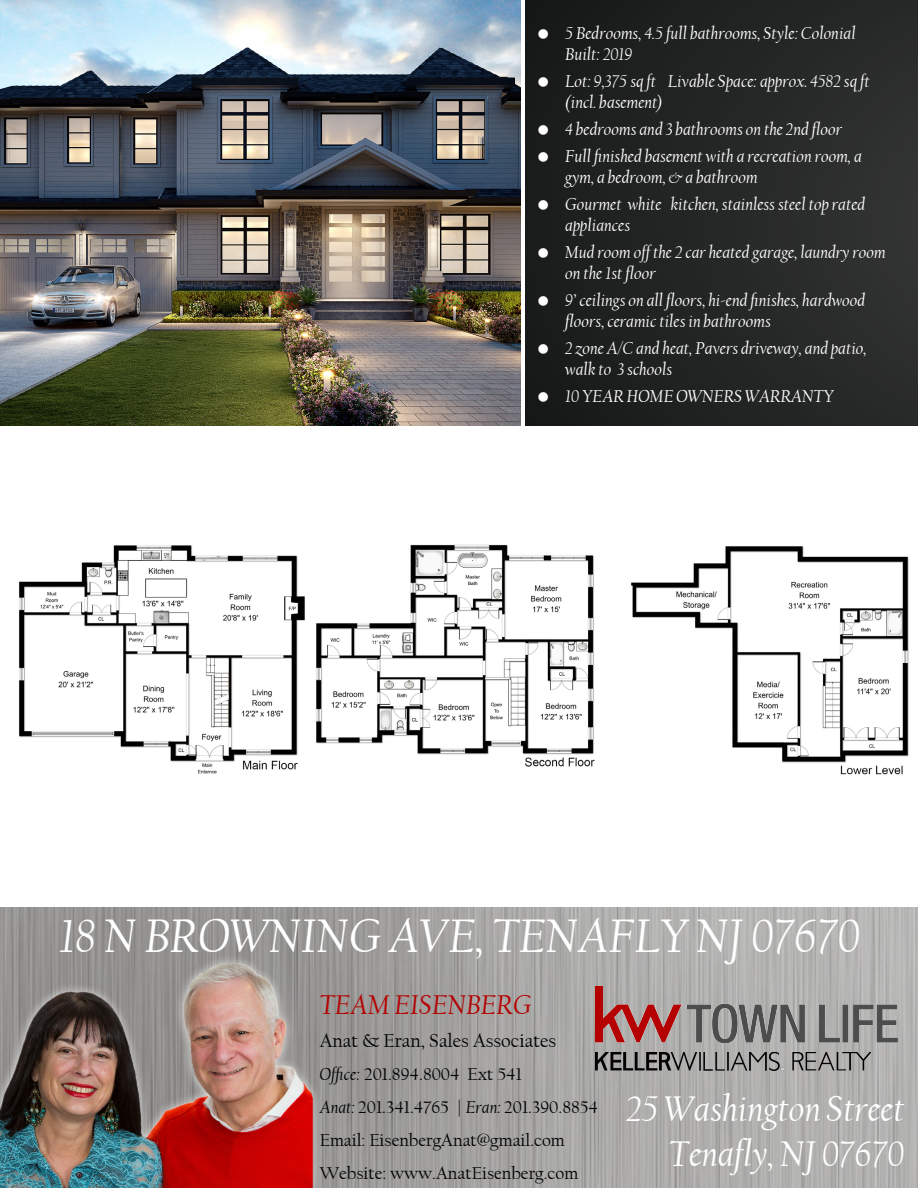
<style>
.page{position:relative;width:918px;height:1188px;background:#fff}
.page>*{position:absolute;margin:0;border:0;box-sizing:border-box;transform-origin:0 0}
.t1{font:italic 49.5px "Californian FB";color:#fff}
.t2{font:italic 37.5px "Californian FB";color:#fff}
.t3{font:italic 28.5px "Californian FB";color:#b50102}
.t4{font:19.5px "Californian FB";color:#000001}
.t5{font:italic 18px/21px "Californian FB";color:#fff}
.t6{font:18px "Californian FB";color:#000001}
.s1{font-style:italic}
</style>
<div class="page">
<img style="left:0;top:907px;width:918px;height:281px">
<img style="left:526px;top:0;width:392px;height:426px">
<img style="left:595px;top:986px;width:303px;height:84px">
<img style="left:0;top:0;width:520px;height:426px">
<div style="left:0;top:954px;width:322px;height:234px;background:#fff;opacity:.75"></div>
<img style="left:0;top:949px;width:315px;height:239px">
<img style="left:19px;top:544px;width:576px;height:230px">
<img style="left:631px;top:546px;width:278px;height:229px">
<div style="left:614px;top:692px;width:110px;height:108px;background:#fff"></div>
<div style="left:724px;top:749px;width:54px;height:54px;background:#fff"></div>
<p class="t5" style="left:565px;top:23px;width:292px;text-indent:-27px">• 5 Bedrooms, 4.5 full bathrooms, Style: Colonial<br>Built: 2019</p>
<p class="t5" style="left:565px;top:71px;width:306px;text-indent:-27px">• Lot: 9,375 sq ft Livable Space: approx. 4582 sq ft (incl. basement)</p>
<p class="t5" style="left:538px;top:119px;width:305px">• 4 bedrooms and 3 bathrooms on the 2nd floor</p>
<p class="t5" style="left:565px;top:146px;width:298px;text-indent:-27px">• Full finished basement with a recreation room, a gym, a bedroom, &amp; a bathroom</p>
<p class="t5" style="left:565px;top:194px;width:302px;text-indent:-27px">• Gourmet white kitchen, stainless steel top rated appliances</p>
<p class="t5" style="left:565px;top:242px;width:322px;text-indent:-27px">• Mud room off the 2 car heated garage, laundry room on the 1st floor</p>
<p class="t5" style="left:565px;top:290px;width:302px;text-indent:-27px">• 9’ ceilings on all floors, hi-end finishes, hardwood floors, ceramic tiles in bathrooms</p>
<p class="t5" style="left:565px;top:338px;width:303px;text-indent:-27px">• 2 zone A/C and heat, Pavers driveway, and patio, walk to 3 schools</p>
<p class="t5" style="left:538px;top:386px;width:297px">• 10 YEAR HOME OWNERS WARRANTY</p>
<p class="t1" style="left:59px;top:908px;width:803px">18 N BROWNING AVE, TENAFLY NJ 07670</p>
<p class="t3" style="left:320px;top:989px;width:213px">TEAM EISENBERG</p>
<p class="t4" style="left:320px;top:1030px;width:238px">Anat &amp; Eran, Sales Associates</p>
<p class="t6" style="left:320px;top:1065px;width:204px"><span class="s1">Office:</span> 201.894.8004 Ext 541</p>
<p class="t6" style="left:320px;top:1098px;width:280px"><span class="s1">Anat:</span> 201.341.4765 | <span class="s1">Eran:</span> 201.390.8854</p>
<p class="t6" style="left:320px;top:1131px;width:247px">Email: EisenbergAnat@gmail.com</p>
<p class="t6" style="left:320px;top:1164px;width:260px">Website: www.AnatEisenberg.com</p>
<p class="t2" style="left:626px;top:1087px;width:280px">25 Washington Street</p>
<p class="t2" style="left:669px;top:1132px;width:237px">Tenafly, NJ 07670</p>
</div>
